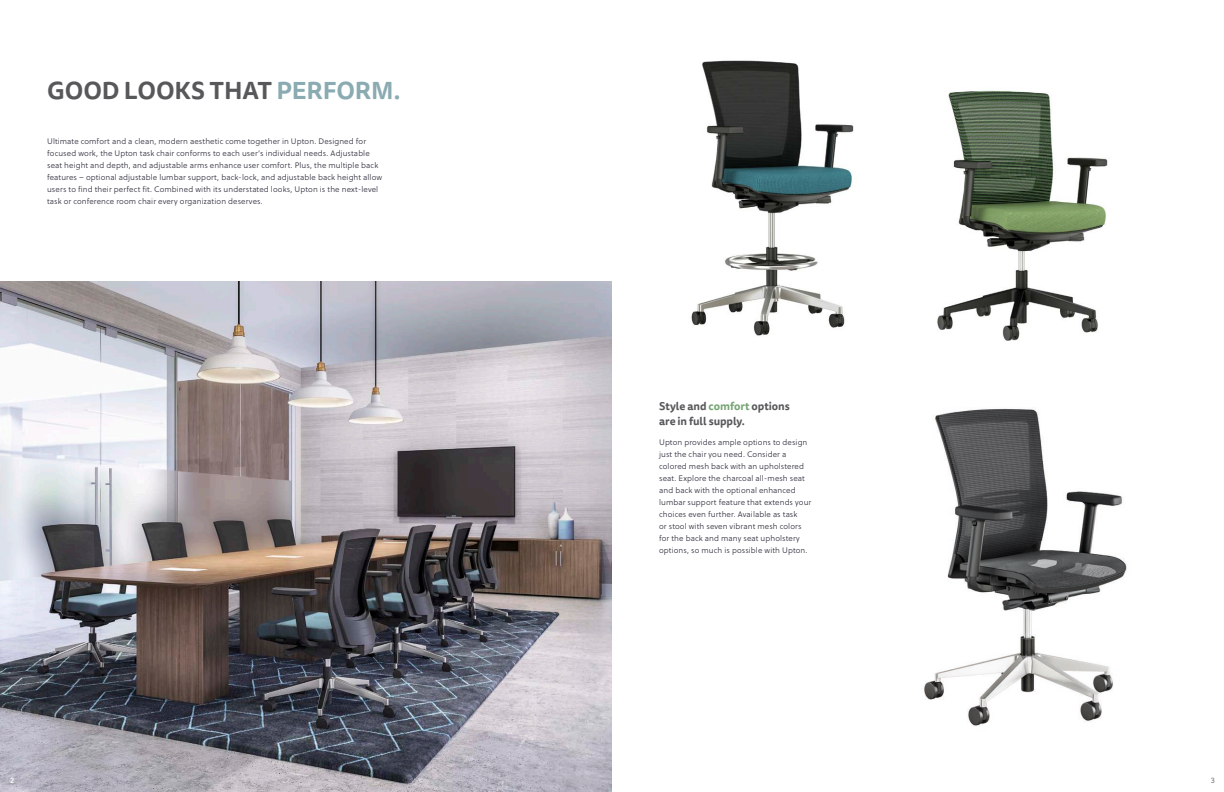
<style>
.page{position:relative;width:1224px;height:792px;background:#fff}
.page>*{position:absolute;margin:0;border:0;box-sizing:border-box;transform-origin:0 0}
.t1{font:700 24px "Tisa Sans Pro";letter-spacing:-.005em;color:#57585a}
.t2{font:700 11px/15px "Tisa Sans Pro";letter-spacing:-.005em;color:#57585a}
.Regular_Bullets{font:8px/12px "Soleil Lt";letter-spacing:.015em;color:#312f3e}
.t3{font:8px "Soleil Bk";color:#fff}
.t4{font:8px "Soleil Bk";color:#8e8b8b}
.s1{color:#8aabb1}
.s2{color:#77a574}
</style>
<div class="page">
<img style="left:0;top:282px;width:612px;height:510px">
<img style="left:937px;top:90px;width:171px;height:251px">
<img style="left:924px;top:408px;width:203px;height:318px">
<img style="left:691px;top:60px;width:163px;height:276px">
<p class="t1" style="left:47px;top:73px;width:355px">GOOD LOOKS THAT <span class="s1">PERFORM.</span></p>
<p class="Regular_Bullets" style="left:47px;top:135px;width:337px">Ultimate comfort and a clean, modern aesthetic come together in Upton. Designed for focused work, the Upton task chair conforms to each user’s individual needs. Adjustable seat height and depth, and adjustable arms enhance user comfort. Plus, the multiple back features – optional adjustable lumbar support, back-lock, and adjustable back height allow users to find their perfect fit. Combined with its understated looks, Upton is the next-level task or conference room chair every organization deserves.</p>
<p class="t2" style="left:659px;top:399px;width:132px">Style and <span class="s2">comfort</span> options are in full supply.</p>
<p class="Regular_Bullets" style="left:659px;top:436px;width:154px">Upton provides ample options to design just the chair you need. Consider a colored mesh back with an upholstered seat. Explore the charcoal all-mesh seat and back with the optional enhanced lumbar support feature that extends your choices even further. Available as task<br>or stool with seven vibrant mesh colors for the back and many seat upholstery options, so much is possible with Upton.</p>
<p class="t3" style="left:10px;top:774px;width:6px">2</p>
<p class="t4" style="left:1211px;top:774px;width:6px">3</p>
</div>
